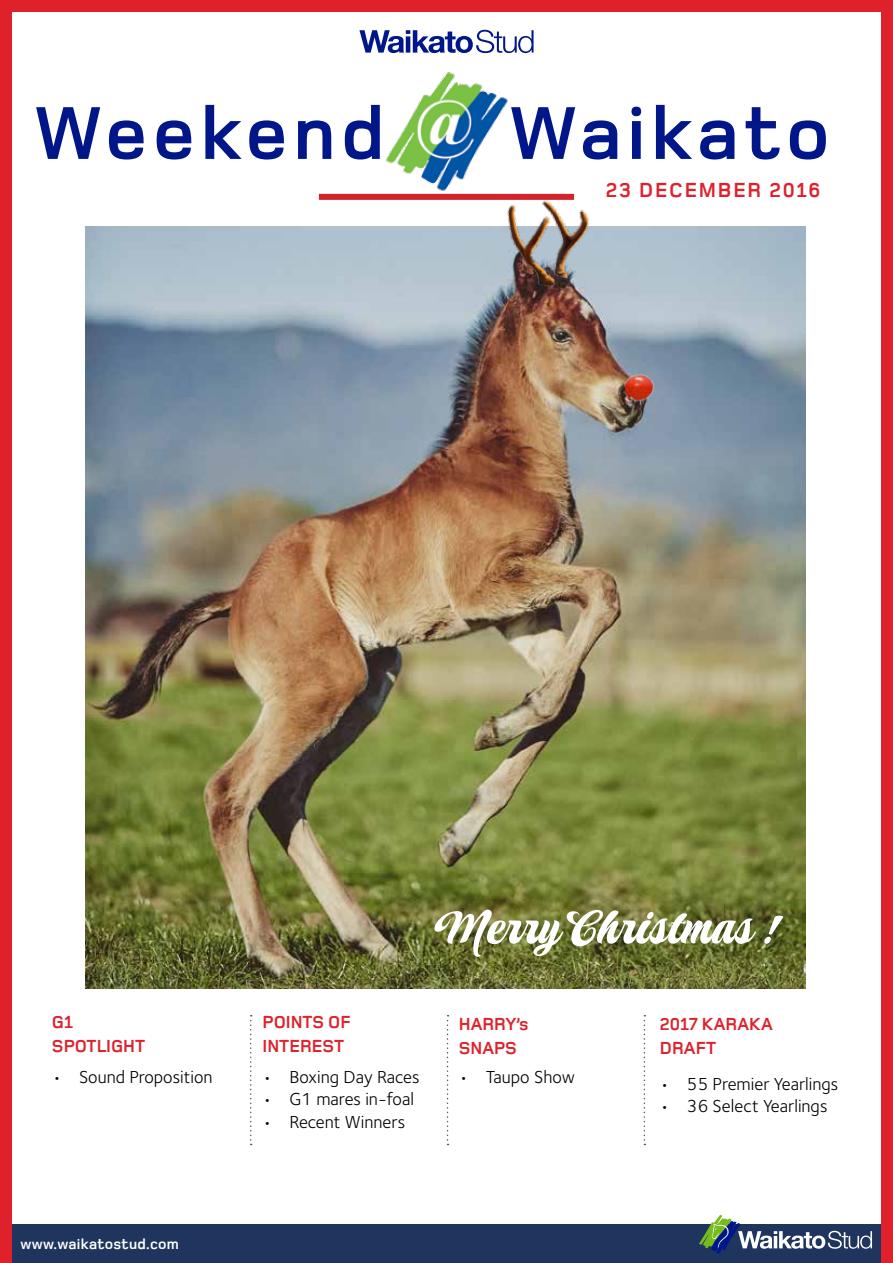
<style>
.page{position:relative;width:893px;height:1263px;background:#fff}
.page>*{position:absolute;margin:0;border:0;box-sizing:border-box;transform-origin:0 0}
.t1{font:700 77.55px "Foundry Monoline";letter-spacing:.07em;color:#001689}
.t2{font:53.4px "ise Sport Pra";color:#fff}
.t3{font:700 21px "Foundry Monoline";letter-spacing:.08em;color:#de212b}
.t4{font:18px "Foundry Sterling";color:#000}
.t5{font:700 18px/24px "Foundry Monoline";color:#de212b}
.t6{font:700 15px "Foundry Monoline";letter-spacing:.02em;color:#fff}
.s1{color:#fff}
</style>
<div class="page">
<img style="left:0;top:0;width:893px;height:1263px">
<img style="left:492px;top:163px;width:141px;height:134px">
<h1 class="t1" style="left:33px;top:92px;width:353px">Weekend</h1>
<h1 class="t1" style="left:508px;top:92px;width:323px">Waikato</h1>
<p class="t3" style="left:606px;top:179px;width:216px">23 DECEMBER 2016</p>
<h2 class="t2" style="left:434px;top:900px;width:343px">Merry Christmas !</h2>
<p class="t5" style="left:263px;top:1010px;width:90px">POINTS OF<br>INTEREST</p>
<p class="t5" style="left:459px;top:1012px;width:71px">HARRY’s<br>SNAPS</p>
<p class="t4" style="left:263px;top:1067px;width:159px">• Boxing Day Races</p>
<p class="t4" style="left:263px;top:1089px;width:153px">• G1 mares in-foal</p>
<p class="t4" style="left:263px;top:1111px;width:144px">• Recent Winners</p>
<p class="t5" style="left:52px;top:1010px;width:95px">G1<br>SPOTLIGHT</p>
<p class="t5" style="left:660px;top:1012px;width:114px">2017 KARAKA<br>DRAFT</p>
<p class="t4" style="left:52px;top:1067px;width:162px">• Sound Proposition</p>
<p class="t4" style="left:660px;top:1073px;width:180px">• 55 Premier Yearlings</p>
<p class="t4" style="left:660px;top:1095px;width:169px">• 36 Select Yearlings</p>
<p class="t4" style="left:459px;top:1067px;width:157px">• Taupo Show <span class="s1">With</span></p>
<p class="t6" style="left:20px;top:1235px;width:160px">www.waikatostud.com</p>
</div>
